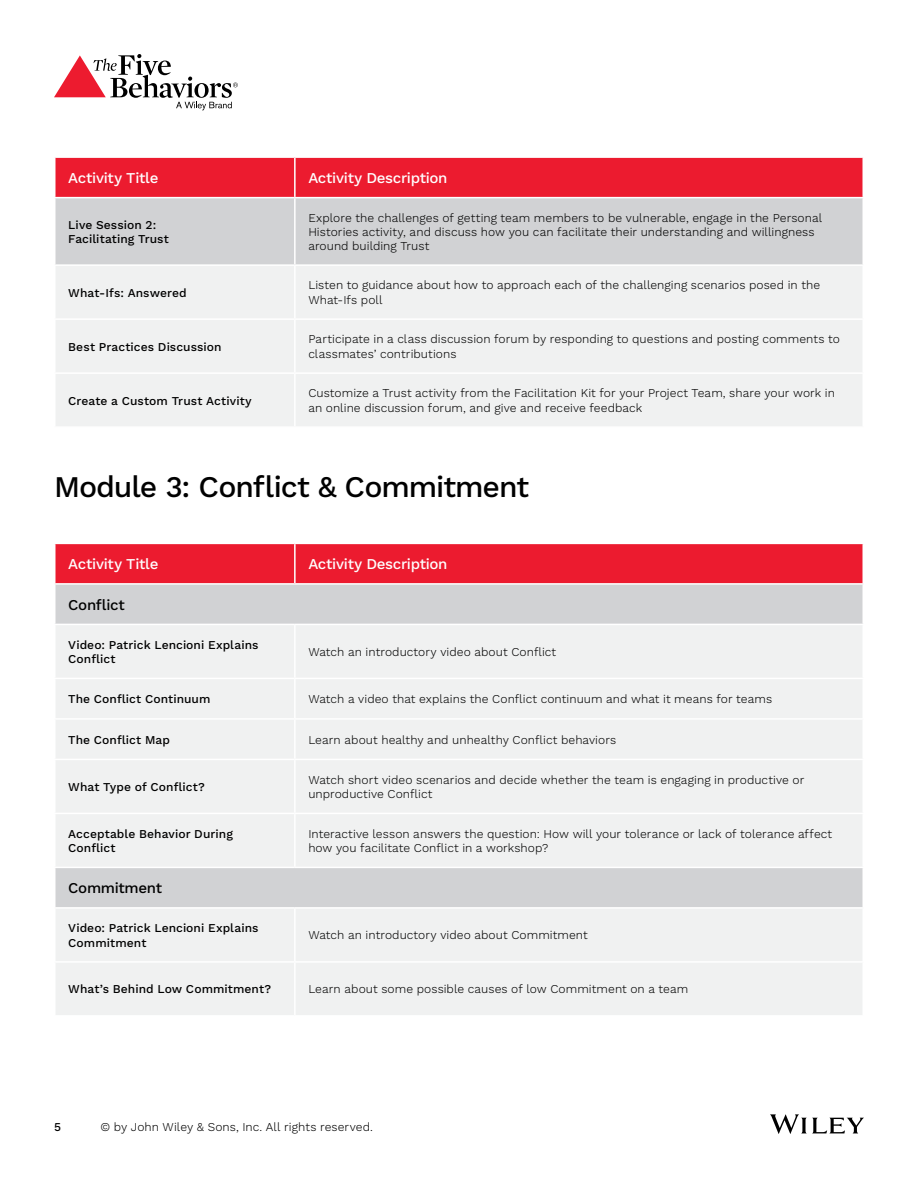
<style>
.page{position:relative;width:918px;height:1188px;background:#fff}
.page>*{position:absolute;margin:0;border:0;box-sizing:border-box;transform-origin:0 0}
.t1{font:500 30px "Work Sans";letter-spacing:-.035em;color:#000}
.t2{font:500 15px "Work Sans";letter-spacing:-.02em;color:#fff}
.t3{font:500 15px "Work Sans";letter-spacing:-.025em;color:#000}
.t4{font:300 12px/14.4px "Work Sans";letter-spacing:.005em;color:#000}
.t5{font:500 12px/14.4px "Work Sans";letter-spacing:.005em;color:#000}
</style>
<div class="page">
<svg style="left:770px;top:1114px;width:94px;height:20px"></svg>
<div style="left:56px;top:158px;width:807px;height:39px;background:#ec1b2f"></div>
<div style="left:56px;top:198px;width:807px;height:66px;background:#d1d2d4"></div>
<div style="left:56px;top:266px;width:806px;height:160px;background:#f0f1f1"></div>
<hr style="left:294px;top:158px;width:2px;height:39px;background:#fff">
<hr style="left:294px;top:198px;width:2px;height:66px;background:#fff">
<hr style="left:294px;top:266px;width:2px;height:52px;background:#fff">
<hr style="left:54px;top:318px;width:241px;height:2px;background:#fff">
<hr style="left:295px;top:318px;width:569px;height:2px;background:#fff">
<hr style="left:294px;top:320px;width:2px;height:52px;background:#fff">
<hr style="left:54px;top:372px;width:241px;height:2px;background:#fff">
<hr style="left:295px;top:372px;width:569px;height:2px;background:#fff">
<hr style="left:294px;top:374px;width:2px;height:52px;background:#fff">
<div style="left:56px;top:544px;width:807px;height:39px;background:#ec1b2f"></div>
<div style="left:56px;top:585px;width:807px;height:39px;background:#d1d2d4"></div>
<svg style="left:56px;top:625px;width:807px;height:390px;fill:#f0f1f1"></svg>
<hr style="left:294px;top:544px;width:2px;height:39px;background:#fff">
<hr style="left:294px;top:625px;width:2px;height:53px;background:#fff">
<hr style="left:54px;top:678px;width:241px;height:1px;background:#fff">
<hr style="left:295px;top:678px;width:569px;height:1px;background:#fff">
<hr style="left:294px;top:679px;width:2px;height:39px;background:#fff">
<hr style="left:54px;top:718px;width:241px;height:2px;background:#fff">
<hr style="left:295px;top:718px;width:569px;height:2px;background:#fff">
<hr style="left:294px;top:720px;width:2px;height:39px;background:#fff">
<hr style="left:54px;top:759px;width:241px;height:1px;background:#fff">
<hr style="left:295px;top:759px;width:569px;height:1px;background:#fff">
<hr style="left:294px;top:760px;width:2px;height:53px;background:#fff">
<hr style="left:54px;top:813px;width:241px;height:1px;background:#fff">
<hr style="left:295px;top:813px;width:569px;height:1px;background:#fff">
<hr style="left:294px;top:814px;width:2px;height:53px;background:#fff">
<hr style="left:54px;top:867px;width:241px;height:1px;background:#fff">
<hr style="left:295px;top:867px;width:569px;height:1px;background:#fff">
<hr style="left:54px;top:907px;width:241px;height:2px;background:#fff">
<hr style="left:295px;top:907px;width:569px;height:2px;background:#fff">
<hr style="left:294px;top:909px;width:2px;height:52px;background:#fff">
<hr style="left:54px;top:961px;width:241px;height:2px;background:#fff">
<hr style="left:295px;top:961px;width:569px;height:2px;background:#fff">
<hr style="left:294px;top:963px;width:2px;height:52px;background:#fff">
<svg style="left:54px;top:54px;width:184px;height:56px"></svg>
<p class="t2" style="left:68px;top:172px;width:92px">Activity Title</p>
<p class="t2" style="left:308px;top:172px;width:141px">Activity Description</p>
<p class="t5" style="left:68px;top:218px;width:102px">Live Session 2:<br>Facilitating Trust</p>
<p class="t4" style="left:308px;top:211px;width:515px">Explore the challenges of getting team members to be vulnerable, engage in the Personal<br>Histories activity, and discuss how you can facilitate their understanding and willingness around building Trust</p>
<p class="t5" style="left:68px;top:286px;width:120px">What-Ifs: Answered</p>
<p class="t4" style="left:308px;top:279px;width:514px">Listen to guidance about how to approach each of the challenging scenarios posed in the<br>What-Ifs poll</p>
<p class="t5" style="left:68px;top:340px;width:155px">Best Practices Discussion</p>
<p class="t4" style="left:308px;top:333px;width:533px">Participate in a class discussion forum by responding to questions and posting comments to classmates’ contributions</p>
<p class="t5" style="left:68px;top:394px;width:185px">Create a Custom Trust Activity</p>
<p class="t4" style="left:308px;top:387px;width:528px">Customize a Trust activity from the Facilitation Kit for your Project Team, share your work in an online discussion forum, and give and receive feedback</p>
<h1 class="t1" style="left:54px;top:475px;width:477px">Module 3: Conflict &amp; Commitment</h1>
<p class="t2" style="left:68px;top:558px;width:92px">Activity Title</p>
<p class="t2" style="left:308px;top:558px;width:141px">Activity Description</p>
<p class="t3" style="left:68px;top:599px;width:58px">Conflict</p>
<p class="t5" style="left:68px;top:638px;width:192px">Video: Patrick Lencioni Explains<br>Conflict</p>
<p class="t4" style="left:308px;top:646px;width:249px">Watch an introductory video about Conflict</p>
<p class="t5" style="left:68px;top:693px;width:144px">The Conflict Continuum</p>
<p class="t4" style="left:308px;top:693px;width:465px">Watch a video that explains the Conflict continuum and what it means for teams</p>
<p class="t5" style="left:68px;top:733px;width:103px">The Conflict Map</p>
<p class="t4" style="left:308px;top:733px;width:309px">Learn about healthy and unhealthy Conflict behaviors</p>
<p class="t5" style="left:68px;top:781px;width:138px">What Type of Conflict?</p>
<p class="t4" style="left:308px;top:773px;width:498px">Watch short video scenarios and decide whether the team is engaging in productive or unproductive Conflict</p>
<p class="t5" style="left:68px;top:827px;width:166px">Acceptable Behavior During<br>Conflict</p>
<p class="t4" style="left:308px;top:827px;width:525px">Interactive lesson answers the question: How will your tolerance or lack of tolerance affect how you facilitate Conflict in a workshop?</p>
<p class="t3" style="left:68px;top:882px;width:95px">Commitment</p>
<p class="t5" style="left:68px;top:922px;width:192px">Video: Patrick Lencioni Explains<br>Commitment</p>
<p class="t4" style="left:308px;top:929px;width:281px">Watch an introductory video about Commitment</p>
<p class="t5" style="left:68px;top:983px;width:205px">What’s Behind Low Commitment?</p>
<p class="t4" style="left:308px;top:983px;width:382px">Learn about some possible causes of low Commitment on a team</p>
<p class="t5" style="left:54px;top:1120px;width:8px">5</p>
<p class="t4" style="left:100px;top:1120px;width:274px">© by John Wiley &amp; Sons, Inc. All rights reserved.</p>
</div>
